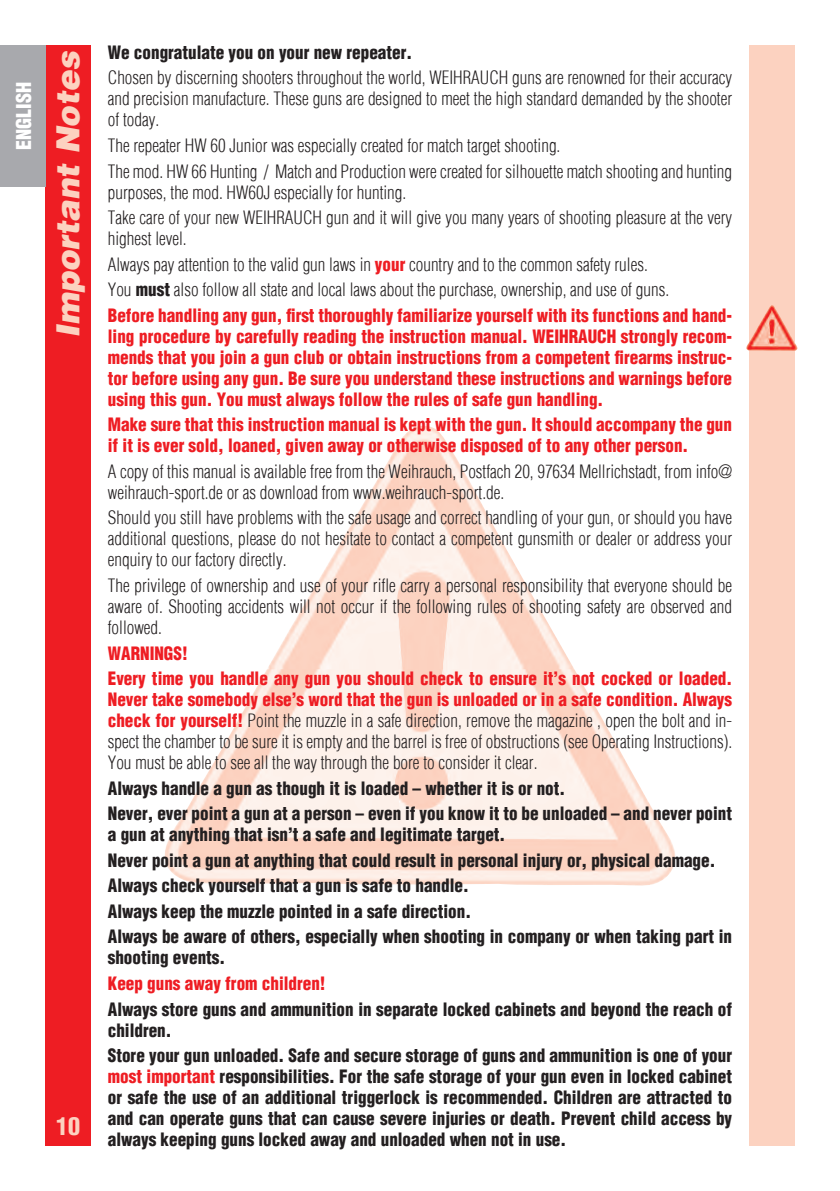
<style>
.page{position:relative;width:840px;height:1191px;background:#fff}
.page>*{position:absolute;margin:0;border:0;box-sizing:border-box;transform-origin:0 0}
.t1{font:italic 900 32px "Helvetica LT";color:#fcd2c0}
.t2{font:900 condensed 24px "Helvetica LT";color:#fcd2c0}
.t3{font:900 condensed 20px "Helvetica LT";color:#fff}
.t4{font:300 condensed 18px/21px "Helvetica LT";color:#231f20;text-align:justify;scale:.95 1}
.t5{font:900 condensed 18px/25.6px "Helvetica LT";color:#231f20;scale:.95 1}
.t6{font:900 condensed 18px/21px "Helvetica LT";color:#ee1d23;scale:.95 1}
.s1{font-weight:900;color:#ee1d23}
.s2{font-weight:900}
.s3{color:#ee1d23}
</style>
<div class="page">
<img style="left:165px;top:426px;width:510px;height:460px">
<div style="left:45px;top:45px;width:46px;height:1100px;background:#ee1d23"></div>
<div style="left:748px;top:45px;width:46px;height:1100px;background:#fcd2c0"></div>
<div style="left:0;top:45px;width:45px;height:142px;background:#a8a9ad"></div>
<img style="left:746px;top:305px;width:51px;height:46px">
<p class="t3" style="left:11px;top:150px;width:69px;rotate:-90deg">ENGLISH</p>
<h1 class="t1" style="left:47px;top:338px;width:289px;rotate:-90deg">Important Notes</h1>
<h2 class="t2" style="left:56px;top:1111px;width:25px">10</h2>
<p class="t5" style="left:108px;top:39px;width:321px">We congratulate you on your new repeater.</p>
<p class="t4" style="left:108px;top:67px;width:658px">Chosen by discerning shooters throughout the world, WEIHRAUCH guns are renowned for their accuracy and precision manufacture. These guns are designed to meet the high standard demanded by the shooter of today.</p>
<p class="t4" style="left:108px;top:133px;width:658px;line-height:25.6px">The repeater HW 60 Junior was especially created for match target shooting.<br>The mod. HW 66 Hunting / Match and Production were created for silhouette match shooting and hunting</p>
<p class="t4" style="left:108px;top:179px;width:658px;line-height:25.6px">purposes, the mod. HW60J especially for hunting.<br>Take care of your new WEIHRAUCH gun and it will give you many years of shooting pleasure at the very</p>
<p class="t4" style="left:108px;top:226px;width:658px;line-height:25.6px;text-align:left">highest level.<br>Always pay attention to the valid gun laws in <span class="s1">your</span> country and to the common safety rules.<br>You <span class="s2">must</span> also follow all state and local laws about the purchase, ownership, and use of guns.<br><span class="s1">Before handling any gun, first thoroughly familiarize yourself with its functions and hand-</span></p>
<p class="t6" style="left:108px;top:325px;width:658px;text-align:justify">ling procedure by carefully reading the instruction manual. WEIHRAUCH strongly recom&shy;mends that you join a gun club or obtain instructions from a competent firearms instruc&shy;tor before using any gun. Be sure you understand these instructions and warnings before using this gun. You must always follow the rules of safe gun handling.</p>
<p class="t6" style="left:108px;top:414px;width:658px">Make sure that this instruction manual is kept with the gun. It should accompany the gun if it is ever sold, loaned, given away or otherwise disposed of to any other person.</p>
<p class="t4" style="left:108px;top:461px;width:658px">A copy of this manual is available free from the Weihrauch, Postfach 20, 97634 Mellrichstadt, from info@ weihrauch-sport.de or as download from www.weihrauch-sport.de.</p>
<p class="t4" style="left:108px;top:507px;width:658px">Should you still have problems with the safe usage and correct handling of your gun, or should you have additional questions, please do not hesitate to contact a competent gunsmith or dealer or address your enquiry to our factory directly.</p>
<p class="t4" style="left:108px;top:575px;width:658px">The privilege of ownership and use of your rifle carry a personal responsibility that everyone should be aware of. Shooting accidents will not occur if the following rules of shooting safety are observed and followed.</p>
<p class="t6" style="left:108px;top:640px;width:658px;line-height:25.6px">WARNINGS!<br>Every time you handle any gun you should check to ensure it’s not cocked or loaded.</p>
<p class="t4" style="left:108px;top:689px;width:658px"><span class="s1">Never take somebody else’s word that the gun is unloaded or in a safe condition. Always check for yourself!</span> Point the muzzle in a safe direction, remove the magazine , open the bolt and in&shy;spect the chamber to be sure it is empty and the barrel is free of obstructions (see Operating Instructions).<br>You must be able to see all the way through the bore to consider it clear.</p>
<p class="t5" style="left:108px;top:775px;width:658px">Always handle a gun as though it is loaded – whether it is or not.<br>Never, ever point a gun at a person – even if you know it to be unloaded – and never point</p>
<p class="t5" style="left:108px;top:821px;width:658px">a gun at anything that isn’t a safe and legitimate target.<br>Never point a gun at anything that could result in personal injury or, physical damage.<br>Always check yourself that a gun is safe to handle.<br>Always keep the muzzle pointed in a safe direction.<br>Always be aware of others, especially when shooting in company or when taking part in</p>
<p class="t5" style="left:108px;top:945px;width:125px">shooting events.</p>
<p class="t6" style="left:108px;top:972px;width:230px">Keep guns away from children!</p>
<p class="t5" style="left:108px;top:998px;width:658px;line-height:21px">Always store guns and ammunition in separate locked cabinets and beyond the reach of children.</p>
<p class="t5" style="left:108px;top:1044px;width:658px;line-height:21px;text-align:justify">Store your gun unloaded. Safe and secure storage of guns and ammunition is one of your <span class="s3">most important</span> responsibilities. For the safe storage of your gun even in locked cabinet or safe the use of an additional triggerlock is recommended. Children are attracted to and can operate guns that can cause severe injuries or death. Prevent child access by always keeping guns locked away and unloaded when not in use.</p>
</div>
